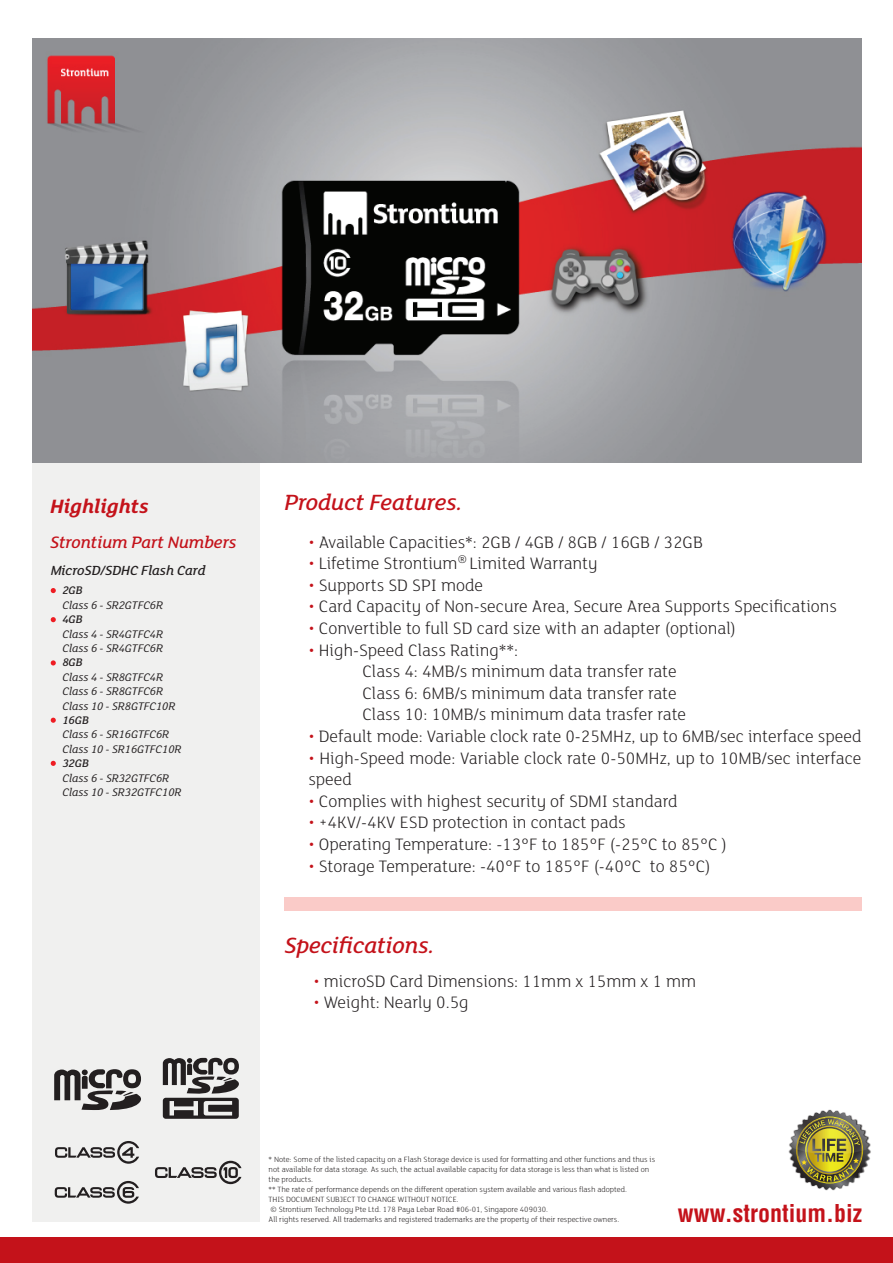
<style>
.page{position:relative;width:893px;height:1263px;background:#fff}
.page>*{position:absolute;margin:0;border:0;box-sizing:border-box;transform-origin:0 0}
.t1{font:italic 500 24px "FS Lola";color:#c4121a}
.t2{font:700 condensed 24px "Helvetica";color:#c4121a}
.t3{font:italic 700 21px "FS Lola";color:#c4121a}
.t4{font:300 18px/21.6px "FS Lola";color:#231f20}
.t5{font:italic 500 18px "FS Lola";color:#c4121a}
.t6{font:italic 500 14.4px "FS Lola";color:#231f20}
.t7{font:italic 12px/14.4px "FS Lola";color:#231f20}
.t8{font:italic 500 12px "FS Lola";color:#231f20}
.t9{font:300 8.25px/9.9px "FS Lola";color:#231f20}
.s1{color:#c4121a}
</style>
<div class="page">
<img style="left:790px;top:1110px;width:80px;height:80px">
<div style="left:32px;top:462px;width:228px;height:760px;background:#f0f0ef"></div>
<div style="left:0;top:1238px;width:893px;height:25px;background:#c4121a"></div>
<div style="left:284px;top:897px;width:578px;height:14px;background:#facbc8"></div>
<svg style="left:51px;top:588px;width:5px;height:5px"></svg>
<svg style="left:51px;top:617px;width:5px;height:5px"></svg>
<svg style="left:51px;top:660px;width:5px;height:5px"></svg>
<svg style="left:51px;top:718px;width:5px;height:5px"></svg>
<svg style="left:51px;top:761px;width:5px;height:5px"></svg>
<img style="left:32px;top:38px;width:830px;height:425px">
<svg style="left:54px;top:1069px;width:87px;height:41px"></svg>
<svg style="left:163px;top:1058px;width:76px;height:61px"></svg>
<svg style="left:55px;top:1141px;width:84px;height:23px"></svg>
<svg style="left:55px;top:1181px;width:84px;height:23px"></svg>
<svg style="left:155px;top:1161px;width:87px;height:23px"></svg>
<p class="t3" style="left:50px;top:492px;width:100px">Highlights</p>
<p class="t5" style="left:50px;top:530px;width:188px">Strontium Part Numbers</p>
<p class="t6" style="left:51px;top:560px;width:156px">MicroSD/SDHC Flash Card</p>
<p class="t8" style="left:62px;top:583px;width:22px">2GB</p>
<p class="t7" style="left:62px;top:597px;width:102px">Class 6 - SR2GTFC6R</p>
<p class="t8" style="left:62px;top:611px;width:22px">4GB</p>
<p class="t7" style="left:62px;top:626px;width:102px">Class 4 - SR4GTFC4R<br>Class 6 - SR4GTFC6R</p>
<p class="t8" style="left:62px;top:655px;width:22px">8GB</p>
<p class="t7" style="left:62px;top:669px;width:114px">Class 4 - SR8GTFC4R<br>Class 6 - SR8GTFC6R<br>Class 10 - SR8GTFC10R</p>
<p class="t8" style="left:62px;top:712px;width:28px">16GB</p>
<p class="t7" style="left:62px;top:727px;width:121px">Class 6 - SR16GTFC6R<br>Class 10 - SR16GTFC10R</p>
<p class="t8" style="left:62px;top:755px;width:28px">32GB</p>
<p class="t7" style="left:62px;top:770px;width:121px">Class 6 - SR32GTFC6R<br>Class 10 - SR32GTFC10R</p>
<h1 class="t1" style="left:284px;top:487px;width:180px">Product Features.</h1>
<p class="t4" style="left:308px;top:530px;width:396px"><span class="s1">•</span> Available Capacities*: 2GB / 4GB / 8GB / 16GB / 32GB</p>
<p class="t4" style="left:308px;top:552px;width:291px"><span class="s1">•</span> Lifetime Strontium<sup>®</sup> Limited Warranty</p>
<p class="t4" style="left:308px;top:573px;width:176px"><span class="s1">•</span> Supports SD SPI mode</p>
<p class="t4" style="left:308px;top:595px;width:530px"><span class="s1">•</span> Card Capacity of Non-secure Area, Secure Area Supports Specifications</p>
<p class="t4" style="left:308px;top:617px;width:429px"><span class="s1">•</span> Convertible to full SD card size with an adapter (optional)</p>
<p class="t4" style="left:362px;top:638px;width:325px;text-indent:-54px"><span class="s1">•</span> High-Speed Class Rating**:<br>Class 4: 4MB/s minimum data transfer rate Class 6: 6MB/s minimum data transfer rate Class 10: 10MB/s minimum data trasfer rate</p>
<p class="t4" style="left:308px;top:725px;width:555px"><span class="s1">•</span> Default mode: Variable clock rate 0-25MHz, up to 6MB/sec interface speed</p>
<p class="t4" style="left:308px;top:746px;width:555px"><span class="s1">•</span> High-Speed mode: Variable clock rate 0-50MHz, up to 10MB/sec interface speed</p>
<p class="t4" style="left:308px;top:789px;width:371px"><span class="s1">•</span> Complies with highest security of SDMI standard</p>
<p class="t4" style="left:308px;top:811px;width:319px"><span class="s1">•</span> +4KV/-4KV ESD protection in contact pads</p>
<p class="t4" style="left:308px;top:833px;width:420px"><span class="s1">•</span> Operating Temperature: -13°F to 185°F (-25°C to 85°C )</p>
<p class="t4" style="left:308px;top:854px;width:404px"><span class="s1">•</span> Storage Temperature: -40°F to 185°F (-40°C to 85°C)</p>
<h1 class="t1" style="left:284px;top:930px;width:152px">Specifications.</h1>
<p class="t4" style="left:313px;top:969px;width:384px"><span class="s1">•</span> microSD Card Dimensions: 11mm x 15mm x 1 mm</p>
<p class="t4" style="left:313px;top:991px;width:157px"><span class="s1">•</span> Weight: Nearly 0.5g</p>
<p class="t9" style="left:269px;top:1154px;width:388px">* Note: Some of the listed capacity on a Flash Storage device is used for formatting and other functions and thus is not available for data storage. As such, the actual available capacity for data storage is less than what is listed on the products.<br>** The rate of performance depends on the different operation system available and various flash adopted.<br>THIS DOCUMENT SUBJECT TO CHANGE WITHOUT NOTICE.<br>© Strontium Technology Pte Ltd. 178 Paya Lebar Road #06-01, Singapore 409030.<br>All rights reserved. All trademarks and registered trademarks are the property of their respective owners.</p>
<h1 class="t2" style="left:678px;top:1198px;width:186px">www.strontium.biz</h1>
</div>
